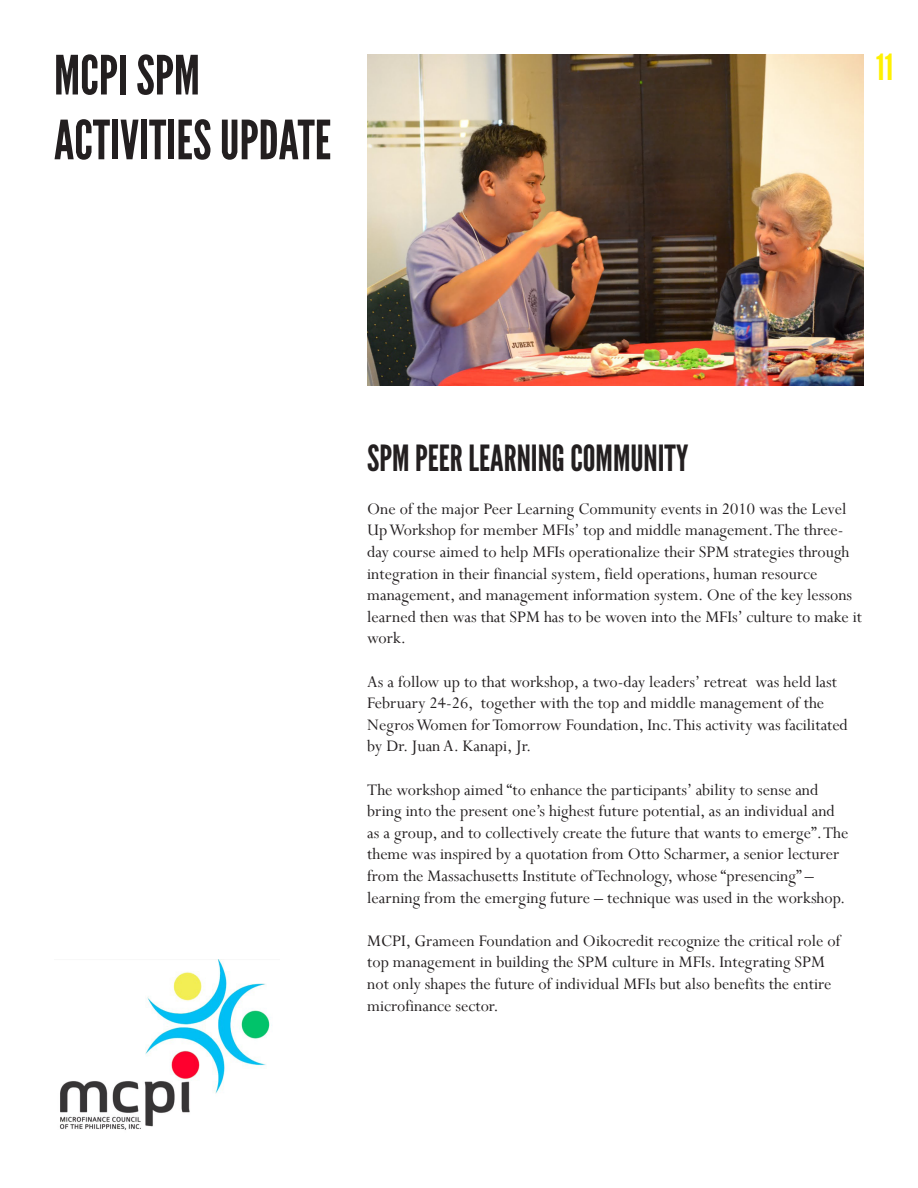
<style>
.page{position:relative;width:918px;height:1188px;background:#fff}
.page>*{position:absolute;margin:0;border:0;box-sizing:border-box;transform-origin:0 0}
.t1{font:54px/64.8px "League Gothic";color:#231f20}
.t2{font:36px "League Gothic";color:#231f20}
.t3{font:36px "League Gothic";color:#fff101}
.t4{font:18px/21.6px "Perpetua";color:#231f20}
</style>
<div class="page">
<img style="left:59px;top:960px;width:213px;height:170px">
<img style="left:367px;top:54px;width:497px;height:331px">
<p class="t1" style="left:54px;top:44px;width:279px">MCPI SPM<br>ACTIVITIES UPDATE</p>
<h2 class="t3" style="left:876px;top:46px;width:18px">11</h2>
<p class="t2" style="left:367px;top:437px;width:323px">SPM PEER LEARNING COMMUNITY</p>
<p class="t4" style="left:367px;top:497px;width:497px">One of the major Peer Learning Community events in 2010 was the Level Up Workshop for member MFIs’ top and middle management. The three&shy;day course aimed to help MFIs operationalize their SPM strategies through integration in their financial system, field operations, human resource management, and management information system. One of the key lessons learned then was that SPM has to be woven into the MFIs’ culture to make it work.</p>
<p class="t4" style="left:367px;top:670px;width:482px">As a follow up to that workshop, a two-day leaders’ retreat was held last February 24-26, together with the top and middle management of the Negros Women for Tomorrow Foundation, Inc. This activity was facilitated by Dr. Juan A. Kanapi, Jr.</p>
<p class="t4" style="left:367px;top:778px;width:483px">The workshop aimed “to enhance the participants’ ability to sense and bring into the present one’s highest future potential, as an individual and as a group, and to collectively create the future that wants to emerge”. The theme was inspired by a quotation from Otto Scharmer, a senior lecturer from the Massachusetts Institute of Technology, whose “presencing” – learning from the emerging future – technique was used in the workshop.</p>
<p class="t4" style="left:367px;top:929px;width:475px">MCPI, Grameen Foundation and Oikocredit recognize the critical role of top management in building the SPM culture in MFIs. Integrating SPM not only shapes the future of individual MFIs but also benefits the entire microfinance sector.</p>
</div>
